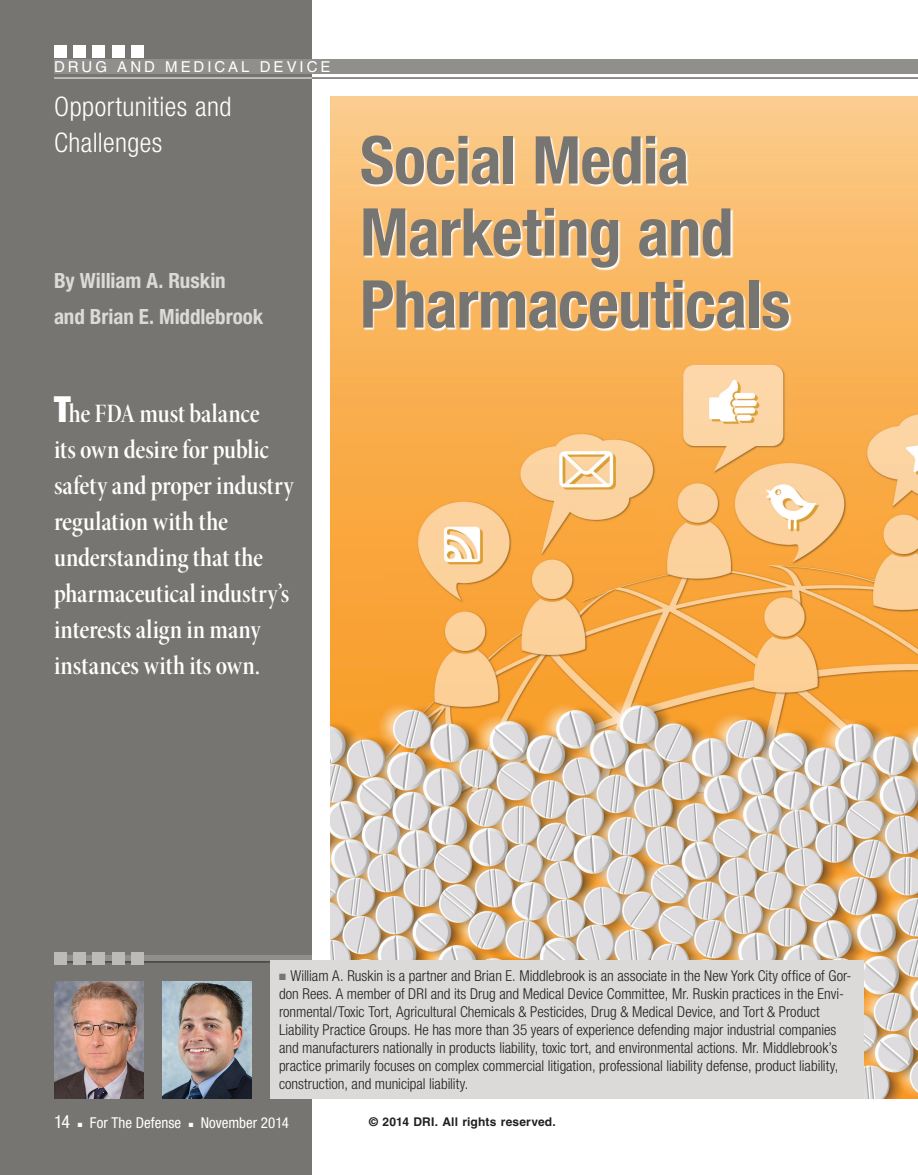
<style>
.page{position:relative;width:918px;height:1175px;background:#fff}
.page>*{position:absolute;margin:0;border:0;box-sizing:border-box;transform-origin:0 0}
.head{font:700 condensed 66px/72px "Helvetica Neue";letter-spacing:-.01em;color:#777571}
.blurb{font:27px/36px "Minion Pro Semibold Cn Disp";letter-spacing:-.005em;color:#fff}
.kicker{font:300 condensed 27px/36px "Helvetica Neue";letter-spacing:.015em;color:#fff}
.byline{font:700 condensed 21px/36px "Helvetica Neue";letter-spacing:-.005em;color:#dbdad9}
.folio_left_reverse{font:condensed 18px "Helvetica Neue";color:#fff}
.t1{font:300 condensed 15px/18px "Helvetica Neue";color:#231f20}
.folio_left_reverse-2{font:condensed 15px "Helvetica Neue";color:#fff}
.section_header_rever{font:15px "Helvetica";letter-spacing:.2em;color:#fff}
.copyright_black{font:700 12px "Helvetica";letter-spacing:.015em;color:#231f20}
.s1{font-family:"Helvetica Neue";font-weight:900;font-stretch:condensed;font-size:36px}
.s2{color:#777571}
</style>
<div class="page">
<div style="left:0;top:0;width:312px;height:1174px;background:#777571"></div>
<div style="left:54px;top:956px;width:258px;height:6px;background:#918f8b"></div>
<hr style="left:54px;top:961px;width:258px;height:1px;background:#231f20">
<div style="left:54px;top:952px;width:12px;height:13px;background:#bdbbb9"></div>
<div style="left:73px;top:952px;width:13px;height:13px;background:#bdbbb9"></div>
<div style="left:93px;top:952px;width:12px;height:13px;background:#bdbbb9"></div>
<div style="left:112px;top:952px;width:13px;height:13px;background:#bdbbb9"></div>
<div style="left:132px;top:952px;width:12px;height:13px;background:#bdbbb9"></div>
<div style="left:54px;top:45px;width:12px;height:12px;background:#fff"></div>
<div style="left:73px;top:45px;width:13px;height:12px;background:#fff"></div>
<div style="left:93px;top:45px;width:12px;height:12px;background:#fff"></div>
<div style="left:112px;top:45px;width:13px;height:12px;background:#fff"></div>
<div style="left:132px;top:45px;width:12px;height:12px;background:#fff"></div>
<div style="left:54px;top:59px;width:864px;height:15px;background:#918f8b"></div>
<hr style="left:312px;top:78px;width:606px;height:1px;background:#231f20">
<hr style="left:54px;top:78px;width:258px;height:1px;background:#fff">
<img style="left:330px;top:96px;width:588px;height:1002px">
<div style="left:270px;top:960px;width:594px;height:138px;background:#dbdad9"></div>
<svg style="left:361px;top:136px;width:431px;height:195px"></svg>
<img style="left:54px;top:981px;width:90px;height:117px">
<img style="left:162px;top:981px;width:90px;height:117px">
<p class="section_header_rever" style="left:54px;top:58px;width:278px">DRUG AND MEDICAL DEVICE</p>
<p class="kicker" style="left:54px;top:88px;width:179px">Opportunities and<br>Challenges</p>
<p class="byline" style="left:54px;top:262px;width:211px">By William A. Ruskin<br>and Brian E. Middlebrook</p>
<p class="blurb" style="left:54px;top:395px;width:241px"><span class="s1">T</span>he FDA must balance<br>its own desire for public safety and proper industry regulation with the understanding that the pharmaceutical industry’s interests align in many instances with its own.</p>
<p class="head" style="left:360px;top:123px;width:432px">Social Media<br>Marketing and<br>Pharmaceuticals</p>
<p class="t1" style="left:279px;top:967px;width:574px"><span class="s2">■</span> William A. Ruskin is a partner and Brian E. Middlebrook is an associate in the New York City office of Gor&shy;don Rees. A member of DRI and its Drug and Medical Device Committee, Mr. Ruskin practices in the Envi&shy;ronmental/Toxic Tort, Agricultural Chemicals &amp; Pesticides, Drug &amp; Medical Device, and Tort &amp; Product Liability Practice Groups. He has more than 35 years of experience defending major industrial companies and manufacturers nationally in products liability, toxic tort, and environmental actions. Mr. Middlebrook’s practice primarily focuses on complex commercial litigation, professional liability defense, product liability, construction, and municipal liability.</p>
<p class="folio_left_reverse" style="left:54px;top:1111px;width:18px">14</p>
<p class="folio_left_reverse-2" style="left:78px;top:1114px;width:105px">■ For The Defense</p>
<p class="folio_left_reverse-2" style="left:189px;top:1114px;width:102px">■ November 2014</p>
<p class="copyright_black" style="left:369px;top:1114px;width:188px">© 2014 DRI. All rights reserved.</p>
</div>
